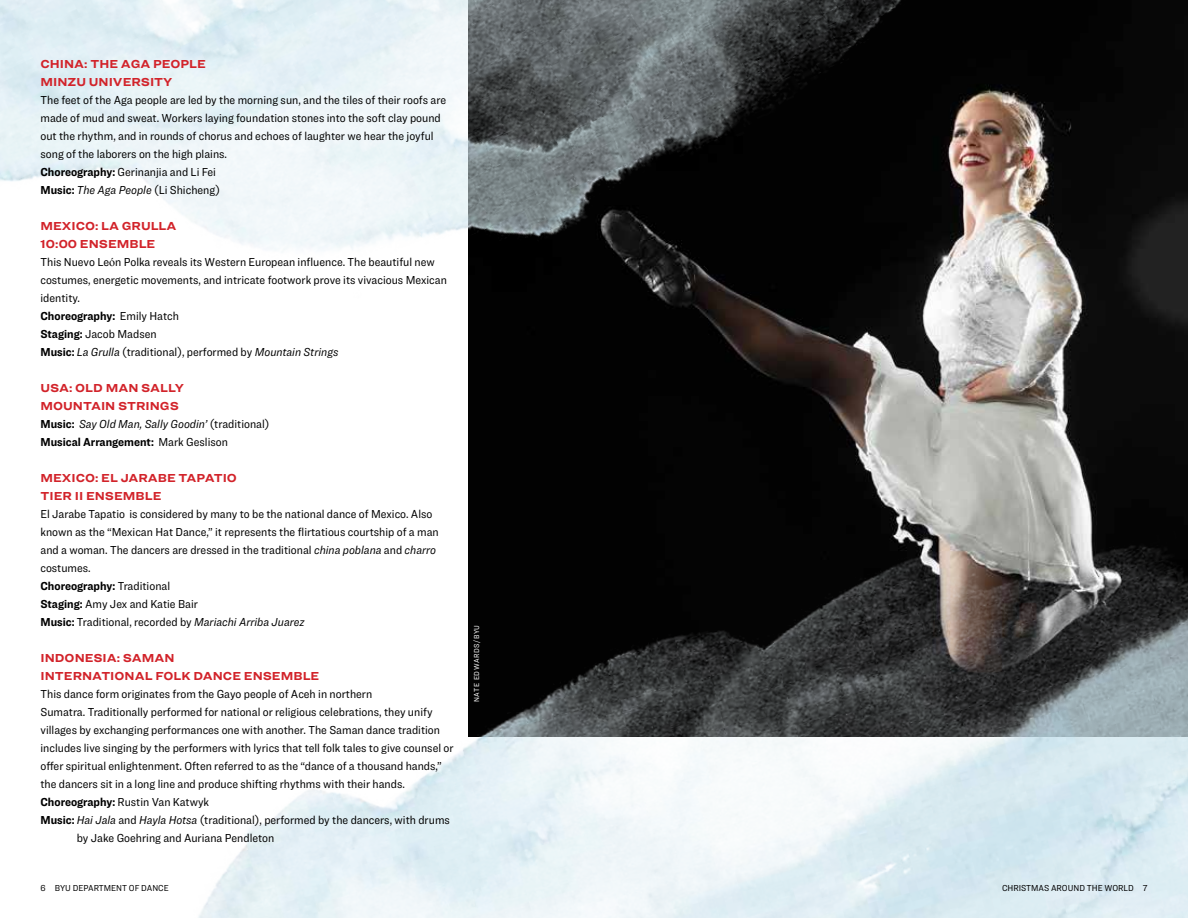
<style>
.page{position:relative;width:1188px;height:918px;background:#fff}
.page>*{position:absolute;margin:0;border:0;box-sizing:border-box;transform-origin:0 0}
.t1{font:12px/18px "Ringside Narrow";color:#000}
.t2{font:700 12px/18px "Ringside Wide";color:#d2232a}
.t3{font:700 12px/18px "Ringside Narrow";color:#000}
.t4{font:9px "Ringside Narrow";color:#000}
.t5{font:7.5px "Ringside Narrow";letter-spacing:.075em;color:#fff}
.s1{font-weight:700}
.s2{font-style:italic}
.s3{font-family:"Times New Roman"}
.s4{font-weight:400;font-style:italic}
.s5{font-weight:400}
</style>
<div class="page">
<img style="left:1111px;top:0;width:77px;height:485px">
<img style="left:198px;top:485px;width:990px;height:433px">
<img style="left:0;top:0;width:1111px;height:515px">
<p class="t2" style="left:40px;top:55px;width:167px">CHINA: THE AGA PEOPLE<br>MINZU UNIVERSITY</p>
<p class="t1" style="left:40px;top:91px;width:407px">The feet of the Aga people are led by the morning sun, and the tiles of their roofs are made of mud and sweat. Workers laying foundation stones into the soft clay pound out the rhythm, and in rounds of chorus and echoes of laughter we hear the joyful song of the laborers on the high plains.<br><span class="s1">Choreography:</span> Gerinanjia and Li Fei<br><span class="s1">Music:</span> <span class="s2">The Aga People</span> (Li Shicheng)</p>
<p class="t2" style="left:40px;top:217px;width:138px">MEXICO: LA GRULLA<br>10:00 ENSEMBLE</p>
<p class="t1" style="left:40px;top:253px;width:408px">This Nuevo Le<span class="s3">ó</span>n Polka reveals its Western European influence. The beautiful new costumes, energetic movements, and intricate footwork prove its vivacious Mexican identity.<br><span class="s1">Choreography:</span> Emily Hatch<br><span class="s1">Staging:</span> Jacob Madsen<br><span class="s1">Music:</span> <span class="s2">La Grulla</span> (traditional), performed by <span class="s2">Mountain Strings</span></p>
<p class="t2" style="left:40px;top:379px;width:145px">USA: OLD MAN SALLY<br>MOUNTAIN STRINGS</p>
<p class="t3" style="left:40px;top:415px;width:231px">Music: <span class="s4">Say Old Man, Sally Goodin’</span> <span class="s5">(traditional)<br></span>Musical Arrangement: <span class="s5">Mark Geslison</span></p>
<p class="t2" style="left:40px;top:469px;width:198px">MEXICO: EL JARABE TAPATIO<br>TIER II ENSEMBLE</p>
<p class="t1" style="left:40px;top:505px;width:400px">El Jarabe Tapatio is considered by many to be the national dance of Mexico. Also known as the “Mexican Hat Dance,” it represents the flirtatious courtship of a man and a woman. The dancers are dressed in the traditional <span class="s2">china poblana</span> and <span class="s2">charro </span>costumes.<br><span class="s1">Choreography:</span> Traditional<br><span class="s1">Staging:</span> Amy Jex and Katie Bair<br><span class="s1">Music:</span> Traditional, recorded by <span class="s2">Mariachi Arriba Juarez</span></p>
<p class="t2" style="left:40px;top:649px;width:280px">INDONESIA: SAMAN<br>INTERNATIONAL FOLK DANCE ENSEMBLE</p>
<p class="t1" style="left:40px;top:685px;width:333px">This dance form originates from the Gayo people of Aceh in northern</p>
<p class="t1" style="left:40px;top:703px;width:394px">Sumatra. Traditionally performed for national or religious celebrations, they unify</p>
<p class="t1" style="left:40px;top:721px;width:401px">villages by exchanging performances one with another. The Saman dance tradition</p>
<p class="t1" style="left:40px;top:739px;width:415px">includes live singing by the performers with lyrics that tell folk tales to give counsel or</p>
<p class="t1" style="left:40px;top:757px;width:403px">offer spiritual enlightenment. Often referred to as the “dance of a thousand hands,”</p>
<p class="t1" style="left:40px;top:775px;width:366px">the dancers sit in a long line and produce shifting rhythms with their hands.</p>
<p class="t1" style="left:40px;top:793px;width:170px"><span class="s1">Choreography:</span> Rustin Van Katwyk</p>
<p class="t1" style="left:40px;top:811px;width:411px"><span class="s1">Music:</span> <span class="s2">Hai Jala</span> and <span class="s2">Hayla Hotsa</span> (traditional), performed by the dancers, with drums</p>
<p class="t1" style="left:77px;top:829px;width:199px">by Jake Goehring and Auriana Pendleton</p>
<p class="t5" style="left:471px;top:702px;width:79px;rotate:-90deg">NATE EDWARDS/BYU</p>
<p class="t4" style="left:41px;top:882px;width:130px">6 BYU DEPARTMENT OF DANCE</p>
<p class="t4" style="left:1002px;top:882px;width:147px">CHRISTMAS AROUND THE WORLD 7</p>
</div>
